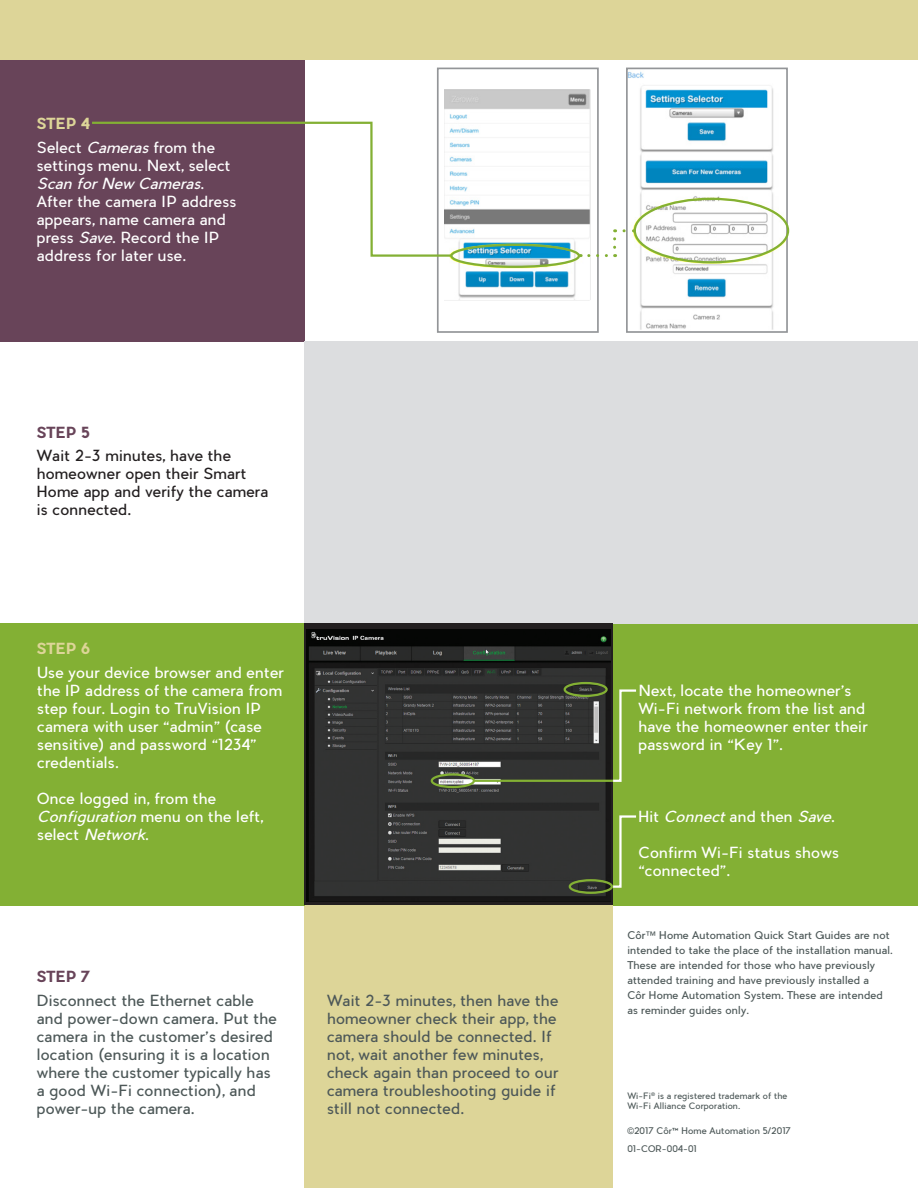
<style>
.page{position:relative;width:918px;height:1188px;background:#fff}
.page>*{position:absolute;margin:0;border:0;box-sizing:border-box;transform-origin:0 0}
.t1{font:15px/18px "Pier Sans";letter-spacing:.005em;color:#fff}
.t2{font:15px/18px "Pier Sans";letter-spacing:.005em;color:#4d5858}
.t3{font:15px/18px "Pier Sans";letter-spacing:.005em;color:#231f20}
.t4{font:700 15px "Pier Sans";color:#ddd598}
.t5{font:700 15px "Pier Sans";color:#684459}
.t6{font:10.5px/15px "Pier Sans";letter-spacing:.005em;color:#4d5858}
.t7{font:9px "Pier Sans";letter-spacing:.005em;color:#4d5858}
.t8{font:8.7px/10.5px "Pier Sans";letter-spacing:.005em;color:#4d5858}
.s1{font-style:italic}
.s2{font-family:"Helvetica"}
.s3{font-family:"Arial"}
.s4{font-family:"Neutraface 2 Text";font-weight:700}
</style>
<div class="page">
<div style="left:305px;top:905px;width:308px;height:283px;background:#ddd598"></div>
<div style="left:0;top:623px;width:305px;height:282px;background:#83b034"></div>
<div style="left:0;top:59px;width:305px;height:282px;background:#684459"></div>
<div style="left:613px;top:623px;width:305px;height:282px;background:#83b034"></div>
<div style="left:305px;top:341px;width:613px;height:282px;background:#dcdddf"></div>
<div style="left:0;top:0;width:918px;height:59px;background:#ddd598"></div>
<svg style="left:613px;top:689px;width:24px;height:93px"></svg>
<svg style="left:613px;top:815px;width:24px;height:73px"></svg>
<img style="left:445px;top:89px;width:146px;height:212px">
<div style="left:437px;top:68px;width:162px;height:265px;border:2px solid #939598"></div>
<img style="left:629px;top:71px;width:156px;height:259px">
<div style="left:626px;top:68px;width:162px;height:265px;border:2px solid #939598"></div>
<div style="left:450px;top:244px;width:130px;height:24px;border:2px solid #83b034;border-radius:50%"></div>
<div style="left:634px;top:198px;width:155px;height:65px;border:2px solid #83b034;border-radius:50%"></div>
<svg style="left:589px;top:254px;width:27px;height:3px"></svg>
<svg style="left:613px;top:229px;width:3px;height:18px"></svg>
<svg style="left:624px;top:229px;width:10px;height:3px"></svg>
<svg style="left:92px;top:121px;width:361px;height:137px"></svg>
<svg style="left:305px;top:623px;width:308px;height:282px;fill:#231f20"></svg>
<img style="left:307px;top:630px;width:303px;height:271px">
<div style="left:564px;top:682px;width:44px;height:15px;border:2px solid #83b034;border-radius:50%"></div>
<div style="left:431px;top:773px;width:44px;height:15px;border:2px solid #83b034;border-radius:50%"></div>
<div style="left:569px;top:879px;width:44px;height:15px;border:2px solid #83b034;border-radius:50%"></div>
<hr style="left:474px;top:780px;width:139px;height:2px;background:#83b034">
<p class="t4" style="left:37px;top:114px;width:54px">STEP 4</p>
<p class="t1" style="left:37px;top:139px;width:201px">Select <span class="s1">Cameras</span> from the settings menu. Next, select<br><span class="s1">Scan for New Cameras</span>.<br>After the camera IP address appears, name camera and press <span class="s1">Save</span>. Record the IP address for later use.</p>
<p class="t5" style="left:37px;top:423px;width:55px">STEP 5</p>
<p class="t3" style="left:37px;top:447px;width:233px">Wait 2-3 minutes, have the homeowner open their Smart<br>Home app and verify the camera is connected.</p>
<p class="t4" style="left:37px;top:639px;width:55px">STEP 6</p>
<p class="t1" style="left:37px;top:663px;width:248px">Use your device browser and enter the IP address of the camera from step four. Login to TruVision IP camera with user “admin” (case sensitive) and password “1234” credentials.</p>
<p class="t1" style="left:37px;top:789px;width:228px">Once logged in, from the<br><span class="s1">Configuration</span> menu on the left, select <span class="s1">Network</span>.</p>
<p class="t5" style="left:37px;top:967px;width:55px">STEP 7</p>
<p class="t2" style="left:37px;top:991px;width:242px">Disconnect the Ethernet cable and power-down camera. Put the camera in the customer’s desired location (ensuring it is a location where the customer typically has a good Wi-Fi connection), and power-up the camera.</p>
<p class="t2" style="left:327px;top:991px;width:233px">Wait 2-3 minutes, then have the homeowner check their app, the camera should be connected. If not, wait another few minutes, check again than proceed to our camera troubleshooting guide if still not connected.</p>
<p class="t1" style="left:638px;top:681px;width:231px">Next, locate the homeowner’s<br>Wi-Fi network from the list and have the homeowner enter their password in “Key 1”.</p>
<p class="t1" style="left:638px;top:807px;width:198px">Hit <span class="s1">Connect</span> and then <span class="s1">Save</span>.</p>
<p class="t1" style="left:638px;top:843px;width:202px">Confirm Wi-Fi status shows “connected”.</p>
<p class="t6" style="left:627px;top:927px;width:267px">Côr<span class="s2">™</span> Home Automation Quick Start Guides are not intended to take the place of the installation manual.<br>These are intended for those who have previously attended training and have previously installed a<br>Côr Home Automation System. These are intended as reminder guides only.</p>
<p class="t8" style="left:627px;top:1090px;width:162px">Wi-Fi<sup>®</sup> is a registered trademark of the<br>Wi-Fi Alliance Corporation.</p>
<p class="t7" style="left:627px;top:1125px;width:165px"><span class="s3">©</span>2017 Côr<span class="s4">™</span> Home Automation 5/2017</p>
<p class="t7" style="left:627px;top:1143px;width:71px">01-COR-004-01</p>
</div>
